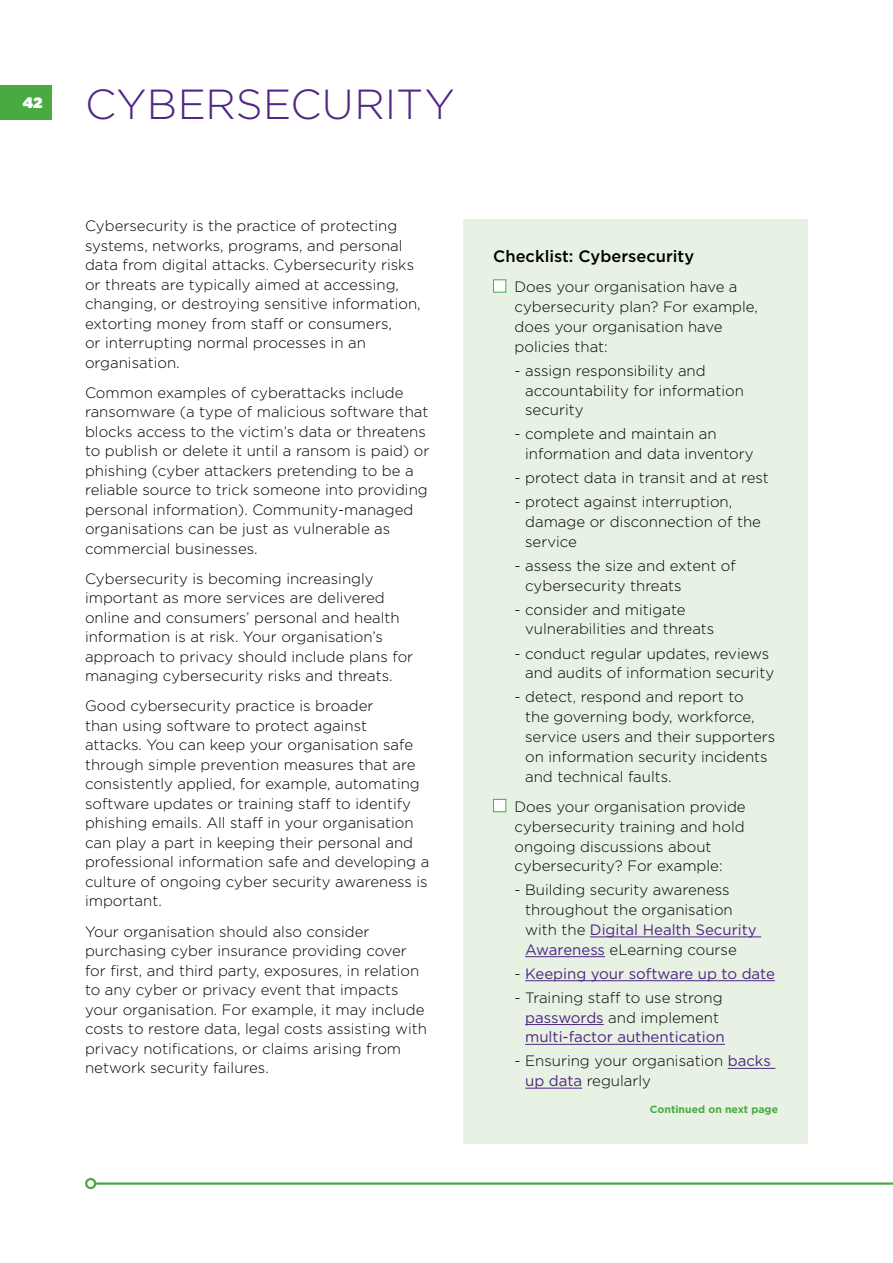
<style>
.page{position:relative;width:893px;height:1263px;background:#fff}
.page>*{position:absolute;margin:0;border:0;box-sizing:border-box;transform-origin:0 0}
.Page_Header{font:300 42px "Gotham";letter-spacing:.005em;color:#4f2683}
.t1{font:500 16.5px "Gotham";color:#000}
.Body{font:300 15px/19.5px "Gotham";color:#000}
.t2{font:15px "Gotham";color:#4f2683}
.t3{font:900 15px "Gotham";color:#fff}
.t4{font:700 10.5px "Gotham";color:#49aa42}
.s1{font-weight:400;color:#4f2683}
.s2{font-weight:300;color:#000}
</style>
<div class="page">
<div style="left:463px;top:219px;width:345px;height:924px;background:#e8f2e4"></div>
<hr style="left:590px;top:937px;width:171px;height:1px;background:#4f2683">
<hr style="left:525px;top:956px;width:80px;height:1px;background:#4f2683">
<hr style="left:525px;top:980px;width:250px;height:1px;background:#4f2683">
<hr style="left:525px;top:1024px;width:79px;height:1px;background:#4f2683">
<hr style="left:525px;top:1044px;width:200px;height:1px;background:#4f2683">
<hr style="left:728px;top:1068px;width:47px;height:1px;background:#4f2683">
<hr style="left:525px;top:1088px;width:57px;height:1px;background:#4f2683">
<div style="left:493px;top:280px;width:13px;height:12px;background:#fff;border:1px solid #49aa42"></div>
<div style="left:493px;top:799px;width:13px;height:13px;background:#fff;border:1px solid #49aa42"></div>
<hr style="left:95px;top:1182px;width:798px;height:3px;background:#49aa42">
<div style="left:85px;top:1178px;width:11px;height:11px;border:2px solid #49aa42;border-radius:50%"></div>
<div style="left:0;top:85px;width:51px;height:34px;background:#49aa42"></div>
<p class="t3" style="left:23px;top:92px;width:21px">42</p>
<p class="Page_Header" style="left:85px;top:77px;width:371px">CYBERSECURITY</p>
<p class="Body" style="left:85px;top:216px;width:337px">Cybersecurity is the practice of protecting systems, networks, programs, and personal data from digital attacks. Cybersecurity risks or threats are typically aimed at accessing, changing, or destroying sensitive information, extorting money from staff or consumers,<br>or interrupting normal processes in an organisation.</p>
<p class="Body" style="left:85px;top:382px;width:346px">Common examples of cyberattacks include ransomware (a type of malicious software that blocks access to the victim’s data or threatens to publish or delete it until a ransom is paid) or phishing (cyber attackers pretending to be a reliable source to trick someone into providing personal information). Community-managed organisations can be just as vulnerable as commercial businesses.</p>
<p class="Body" style="left:85px;top:568px;width:330px">Cybersecurity is becoming increasingly important as more services are delivered online and consumers’ personal and health information is at risk. Your organisation’s approach to privacy should include plans for managing cybersecurity risks and threats.</p>
<p class="Body" style="left:85px;top:696px;width:346px">Good cybersecurity practice is broader<br>than using software to protect against<br>attacks. You can keep your organisation safe through simple prevention measures that are consistently applied, for example, automating software updates or training staff to identify phishing emails. All staff in your organisation can play a part in keeping their personal and professional information safe and developing a culture of ongoing cyber security awareness is important.</p>
<p class="Body" style="left:85px;top:921px;width:344px">Your organisation should also consider purchasing cyber insurance providing cover for first, and third party, exposures, in relation to any cyber or privacy event that impacts your organisation. For example, it may include costs to restore data, legal costs assisting with privacy notifications, or claims arising from network security failures.</p>
<p class="t1" style="left:493px;top:245px;width:202px">Checklist: Cybersecurity</p>
<p class="Body" style="left:514px;top:277px;width:245px">Does your organisation have a cybersecurity plan? For example, does your organisation have policies that:</p>
<p class="Body" style="left:525px;top:360px;width:220px;text-indent:-11px">- assign responsibility and accountability for information security</p>
<p class="Body" style="left:525px;top:424px;width:230px;text-indent:-11px">- complete and maintain an information and data inventory</p>
<p class="Body" style="left:514px;top:468px;width:256px">- protect data in transit and at rest</p>
<p class="Body" style="left:525px;top:492px;width:237px;text-indent:-11px">- protect against interruption, damage or disconnection of the service</p>
<p class="Body" style="left:525px;top:555px;width:212px;text-indent:-11px">- assess the size and extent of cybersecurity threats</p>
<p class="Body" style="left:525px;top:599px;width:191px;text-indent:-11px">- consider and mitigate vulnerabilities and threats</p>
<p class="Body" style="left:525px;top:643px;width:251px;text-indent:-11px">- conduct regular updates, reviews and audits of information security</p>
<p class="Body" style="left:525px;top:687px;width:252px;text-indent:-11px">- detect, respond and report to<br>the governing body, workforce, service users and their supporters on information security incidents and technical faults.</p>
<p class="Body" style="left:514px;top:796px;width:233px">Does your organisation provide cybersecurity training and hold ongoing discussions about cybersecurity? For example:</p>
<p class="Body" style="left:525px;top:880px;width:233px;text-indent:-11px">- Building security awareness throughout the organisation with the <span class="s1">Digital Health Security<br>Awareness</span> eLearning course</p>
<p class="t2" style="left:514px;top:964px;width:262px"><span class="s2">-</span> Keeping your software up to date</p>
<p class="Body" style="left:525px;top:987px;width:201px;text-indent:-11px">- Training staff to use strong <span class="s1">passwords</span> and implement <span class="s1">multi-factor authentication</span></p>
<p class="Body" style="left:525px;top:1051px;width:247px;text-indent:-11px">- Ensuring your organisation <span class="s1">backs up data</span> regularly</p>
<p class="t4" style="left:650px;top:1103px;width:130px">Continued on next page</p>
</div>
